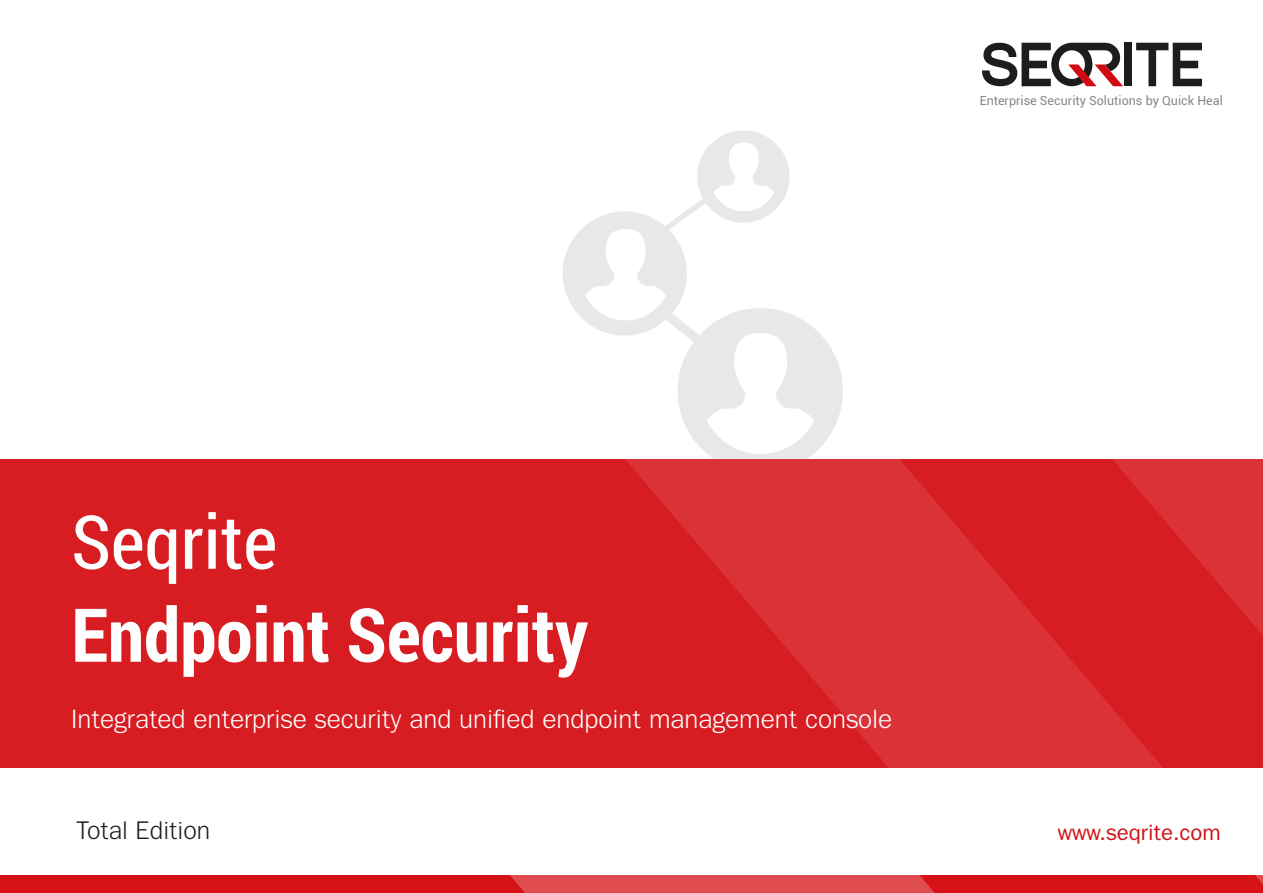
<style>
.page{position:relative;width:1263px;height:893px;background:#fff}
.page>*{position:absolute;margin:0;border:0;box-sizing:border-box;transform-origin:0 0}
.t1{font:700 74.4px "Roboto Condensed";color:#fff}
.t2{font:74.4px "Roboto Condensed";color:#fff}
.t3{font:27px "Tee Franklin";color:#fff}
.t4{font:25.95px "Tee Franklin";color:#1d1d1b}
.t5{font:500 22.5px "Tee Franklin";color:#d11317}
.t6{font:12.6px "Roboto";color:#878787}
</style>
<div class="page">
<svg style="left:563px;top:130px;width:280px;height:329px"></svg>
<svg style="left:713px;top:143px;width:61px;height:68px"></svg>
<svg style="left:585px;top:229px;width:81px;height:91px"></svg>
<svg style="left:707px;top:333px;width:107px;height:121px"></svg>
<svg style="left:0;top:875px;width:1263px;height:18px;background:#d82529"></svg>
<div style="left:0;top:459px;width:1263px;height:309px;background:#d71c22"></div>
<svg style="left:625px;top:459px;width:538px;height:309px;fill:#da3237"></svg>
<svg style="left:1074px;top:459px;width:189px;height:239px"></svg>
<div style="left:1124px;top:43px;width:8px;height:43px;background:#1d1d1b"></div>
<svg style="left:1136px;top:43px;width:66px;height:43px"></svg>
<svg style="left:982px;top:43px;width:141px;height:43px"></svg>
<p class="t6" style="left:980px;top:92px;width:245px">Enterprise Security Solutions by Quick Heal</p>
<h1 class="t2" style="left:71px;top:491px;width:207px">Seqrite</h1>
<h1 class="t1" style="left:71px;top:583px;width:518px">Endpoint Security</h1>
<p class="t3" style="left:71px;top:703px;width:822px">Integrated enterprise security and unified endpoint management console</p>
<p class="t4" style="left:76px;top:816px;width:135px">Total Edition</p>
<p class="t5" style="left:1058px;top:819px;width:165px">www.seqrite.com</p>
</div>
